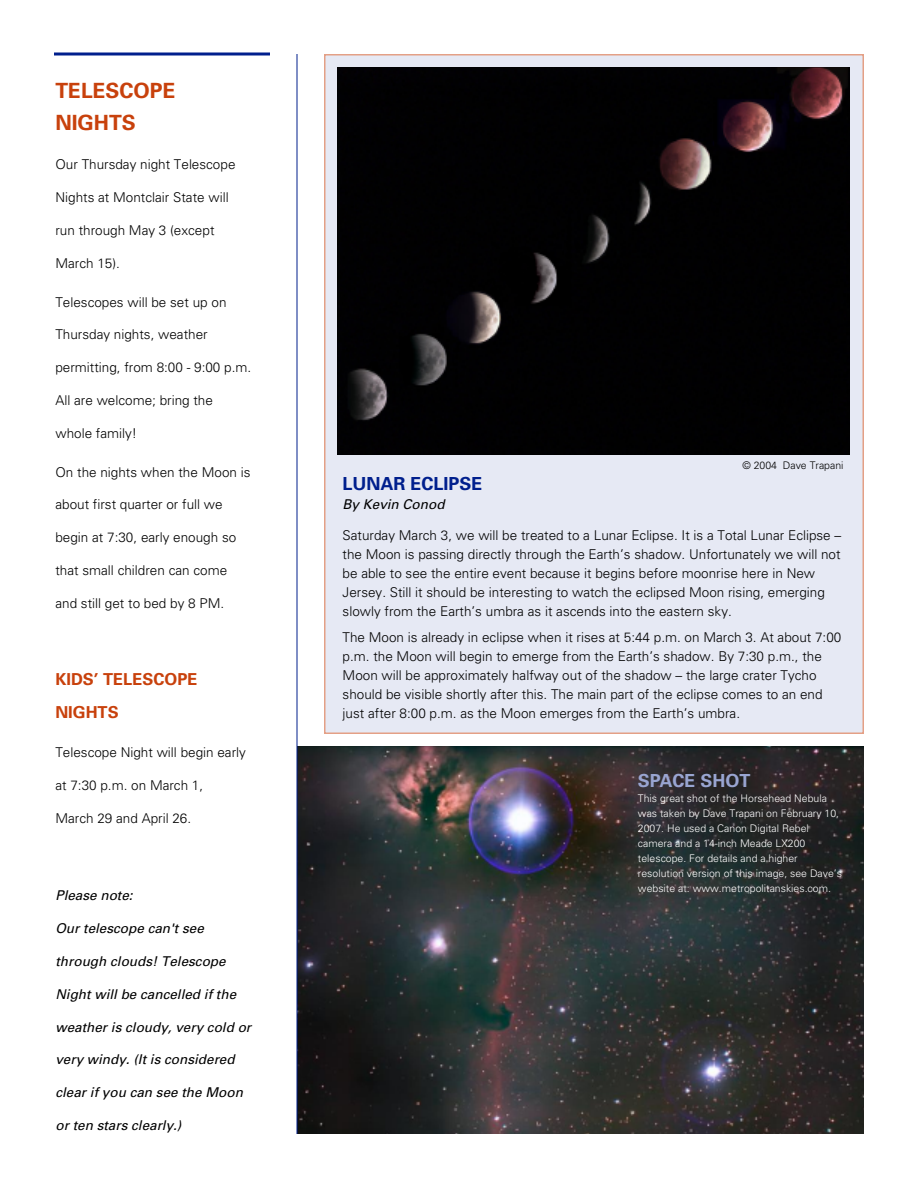
<style>
.page{position:relative;width:918px;height:1188px;background:#fff}
.page>*{position:absolute;margin:0;border:0;box-sizing:border-box;transform-origin:0 0}
.t1{font:700 21px/32.8px "Univers";color:#c8410c}
.t2{font:700 18px "Univers";color:#001f8d}
.t3{font:700 18px "Univers";color:#99a5d1}
.t4{font:700 16.5px/32.8px "Univers";color:#c8410c}
.t5{font:300 13.5px/19.2px "Univers";color:#000}
.t6{font:italic 13.5px "Univers";color:#000}
.t7{font:300 10.5px/15px "Univers";color:#fff}
.t8{font:300 10.5px "Univers";color:#000}
</style>
<div class="page">
<img style="left:298px;top:747px;width:566px;height:387px">
<div style="left:325px;top:55px;width:538px;height:678px;background:#e6e9f4"></div>
<svg style="left:54px;top:52px;width:216px;height:4px"></svg>
<img style="left:338px;top:68px;width:512px;height:386px">
<hr style="left:297px;top:54px;width:1px;height:1080px;background:#001f8d">
<h1 class="t1" style="left:55px;top:76px;width:122px">TELESCOPE<br>NIGHTS</h1>
<p class="t5" style="left:55px;top:156px;width:182px">Our Thursday night Telescope</p>
<p class="t5" style="left:55px;top:189px;width:175px">Nights at Montclair State will</p>
<p class="t5" style="left:55px;top:222px;width:161px">run through May 3 (except</p>
<p class="t5" style="left:55px;top:255px;width:66px">March 15).</p>
<p class="t5" style="left:55px;top:293px;width:173px">Telescopes will be set up on</p>
<p class="t5" style="left:55px;top:326px;width:154px">Thursday nights, weather</p>
<p class="t5" style="left:55px;top:359px;width:197px">permitting, from 8:00 - 9:00 p.m.</p>
<p class="t5" style="left:55px;top:392px;width:159px">All are welcome; bring the</p>
<p class="t5" style="left:55px;top:425px;width:83px">whole family!</p>
<p class="t5" style="left:55px;top:463px;width:197px">On the nights when the Moon is</p>
<p class="t5" style="left:55px;top:496px;width:169px">about first quarter or full we</p>
<p class="t5" style="left:55px;top:529px;width:182px">begin at 7:30, early enough so</p>
<p class="t5" style="left:55px;top:562px;width:173px">that small children can come</p>
<p class="t5" style="left:55px;top:595px;width:170px">and still get to bed by 8 PM.</p>
<p class="t4" style="left:55px;top:665px;width:144px">KIDS’ TELESCOPE<br>NIGHTS</p>
<p class="t5" style="left:55px;top:744px;width:192px">Telescope Night will begin early</p>
<p class="t5" style="left:55px;top:777px;width:149px">at 7:30 p.m. on March 1,</p>
<p class="t5" style="left:55px;top:809px;width:137px">March 29 and April 26.</p>
<p class="t6" style="left:55px;top:891px;width:79px">Please note:</p>
<p class="t6" style="left:55px;top:923px;width:150px">Our telescope can't see</p>
<p class="t6" style="left:55px;top:956px;width:172px">through clouds! Telescope</p>
<p class="t6" style="left:55px;top:989px;width:182px">Night will be cancelled if the</p>
<p class="t6" style="left:55px;top:1022px;width:197px">weather is cloudy, very cold or</p>
<p class="t6" style="left:55px;top:1055px;width:181px">very windy. (It is considered</p>
<p class="t6" style="left:55px;top:1087px;width:189px">clear if you can see the Moon</p>
<p class="t6" style="left:55px;top:1120px;width:128px">or ten stars clearly.)</p>
<p class="t8" style="left:742px;top:461px;width:103px">© 2004 Dave Trapani</p>
<h2 class="t2" style="left:343px;top:477px;width:142px">LUNAR ECLIPSE</h2>
<p class="t6" style="left:343px;top:499px;width:104px">By Kevin Conod</p>
<p class="t5" style="left:343px;top:527px;width:500px">Saturday March 3, we will be treated to a Lunar Eclipse. It is a Total Lunar Eclipse – the Moon is passing directly through the Earth’s shadow. Unfortunately we will not be able to see the entire event because it begins before moonrise here in New Jersey. Still it should be interesting to watch the eclipsed Moon rising, emerging slowly from the Earth’s umbra as it ascends into the eastern sky.</p>
<p class="t5" style="left:343px;top:628px;width:500px">The Moon is already in eclipse when it rises at 5:44 p.m. on March 3. At about 7:00 p.m. the Moon will begin to emerge from the Earth’s shadow. By 7:30 p.m., the Moon will be approximately halfway out of the shadow – the large crater Tycho should be visible shortly after this. The main part of the eclipse comes to an end just after 8:00 p.m. as the Moon emerges from the Earth’s umbra.</p>
<h2 class="t3" style="left:638px;top:774px;width:114px">SPACE SHOT</h2>
<p class="t7" style="left:638px;top:791px;width:206px">This great shot of the Horsehead Nebula was taken by Dave Trapani on February 10, 2007. He used a Canon Digital Rebel camera and a 14-inch Meade LX200 telescope. For details and a higher resolution version of this image, see Dave’s website at: www.metropolitanskies.com.</p>
</div>
